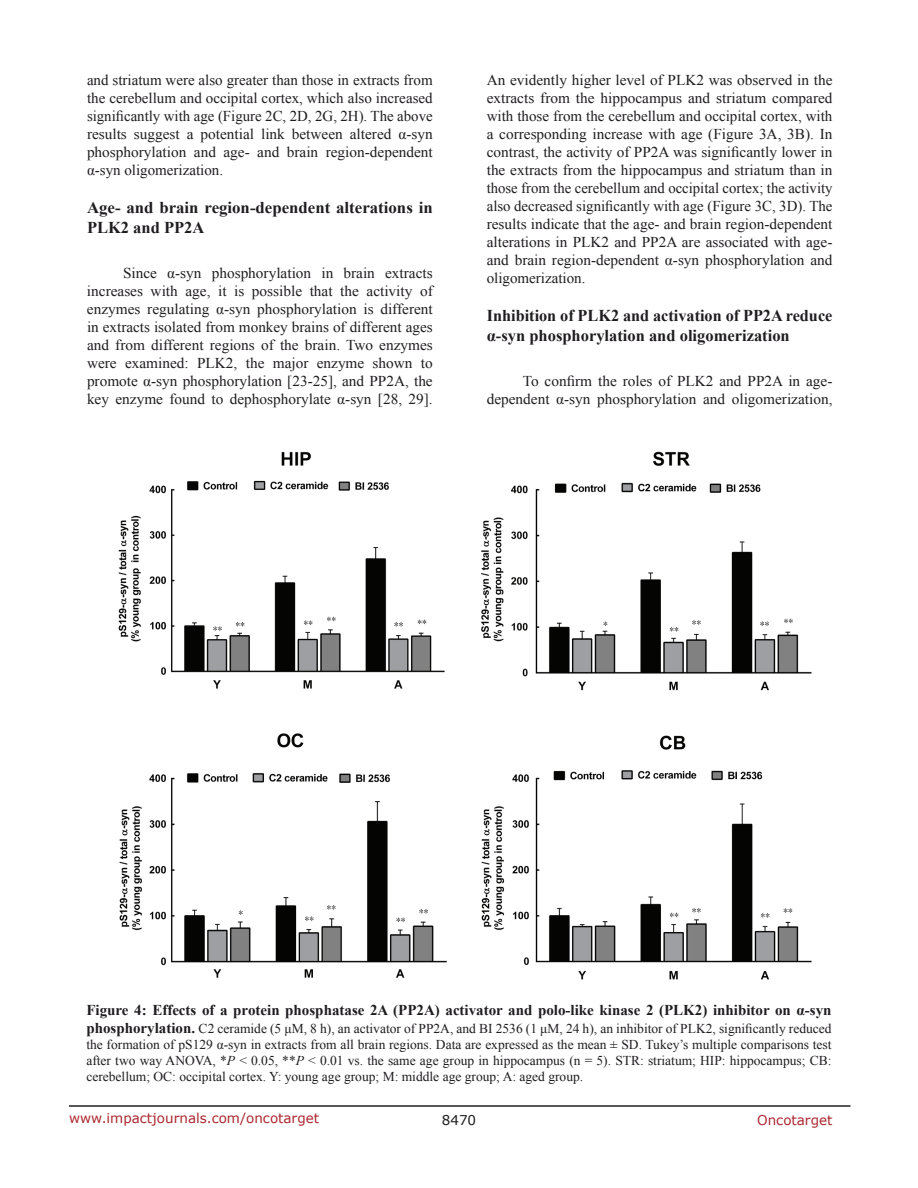
<style>
.page{position:relative;width:918px;height:1188px;background:#fff}
.page>*{position:absolute;margin:0;border:0;box-sizing:border-box;transform-origin:0 0}
.t1{font:700 16.5px/19.8px "Times New Roman";color:#201d20}
.t2{font:15px/18px "Times New Roman";color:#201d20;text-align:justify}
.t3{font:700 15px "Times New Roman";color:#201d20}
.t4{font:13.5px/16.2px "Times New Roman";color:#201d20;text-align:justify}
.t5{font:13.5px "Verdana";color:#ac2830}
.t6{font:13.5px "Verdana";color:#201d20}
.s1{font-weight:700;font-size:15px}
.s2{font-style:italic}
</style>
<div class="page">
<hr style="left:69px;top:1105px;width:781px;height:2px;background:#231f20">
<img style="left:118px;top:451px;width:694px;height:529px">
<p class="t2" style="left:87px;top:71px;width:347px">and striatum were also greater than those in extracts from the cerebellum and occipital cortex, which also increased significantly with age (Figure 2C, 2D, 2G, 2H). The above results suggest a potential link between altered α-syn phosphorylation and age- and brain region-dependent α-syn oligomerization.</p>
<p class="t1" style="left:87px;top:197px;width:347px">Age- and brain region-dependent alterations in<br>PLK2 and PP2A</p>
<p class="t2" style="left:87px;top:264px;width:347px;text-indent:36px">Since α-syn phosphorylation in brain extracts increases with age, it is possible that the activity of enzymes regulating α-syn phosphorylation is different in extracts isolated from monkey brains of different ages and from different regions of the brain. Two enzymes were examined: PLK2, the major enzyme shown to promote α-syn phosphorylation [23-25], and PP2A, the key enzyme found to dephosphorylate α-syn [28, 29].</p>
<p class="t2" style="left:487px;top:71px;width:347px">An evidently higher level of PLK2 was observed in the extracts from the hippocampus and striatum compared with those from the cerebellum and occipital cortex, with a corresponding increase with age (Figure 3A, 3B). In contrast, the activity of PP2A was significantly lower in the extracts from the hippocampus and striatum than in those from the cerebellum and occipital cortex; the activity also decreased significantly with age (Figure 3C, 3D). The results indicate that the age- and brain region-dependent alterations in PLK2 and PP2A are associated with age&shy;and brain region-dependent α-syn phosphorylation and oligomerization.</p>
<p class="t1" style="left:487px;top:305px;width:347px">Inhibition of PLK2 and activation of PP2A reduce α-syn phosphorylation and oligomerization</p>
<p class="t2" style="left:487px;top:372px;width:347px;text-align:right">To confirm the roles of PLK2 and PP2A in age&shy;dependent α-syn phosphorylation and oligomerization,</p>
<p class="t3" style="left:86px;top:999px;width:747px">Figure 4: Effects of a protein phosphatase 2A (PP2A) activator and polo-like kinase 2 (PLK2) inhibitor on α-syn</p>
<p class="t4" style="left:86px;top:1020px;width:747px"><span class="s1">phosphorylation.</span> C2 ceramide (5 μM, 8 h), an activator of PP2A, and BI 2536 (1 μM, 24 h), an inhibitor of PLK2, significantly reduced the formation of pS129 α-syn in extracts from all brain regions. Data are expressed as the mean ± SD. Tukey’s multiple comparisons test after two way ANOVA, *<span class="s2">P</span> &lt; 0.05, **<span class="s2">P</span> &lt; 0.01 vs. the same age group in hippocampus (n = 5). STR: striatum; HIP: hippocampus; CB: cerebellum; OC: occipital cortex. Y: young age group; M: middle age group; A: aged group.</p>
<p class="t5" style="left:69px;top:1109px;width:252px">www.impactjournals.com/oncotarget</p>
<p class="t6" style="left:442px;top:1111px;width:36px">8470</p>
<p class="t5" style="left:757px;top:1111px;width:77px">Oncotarget</p>
</div>
